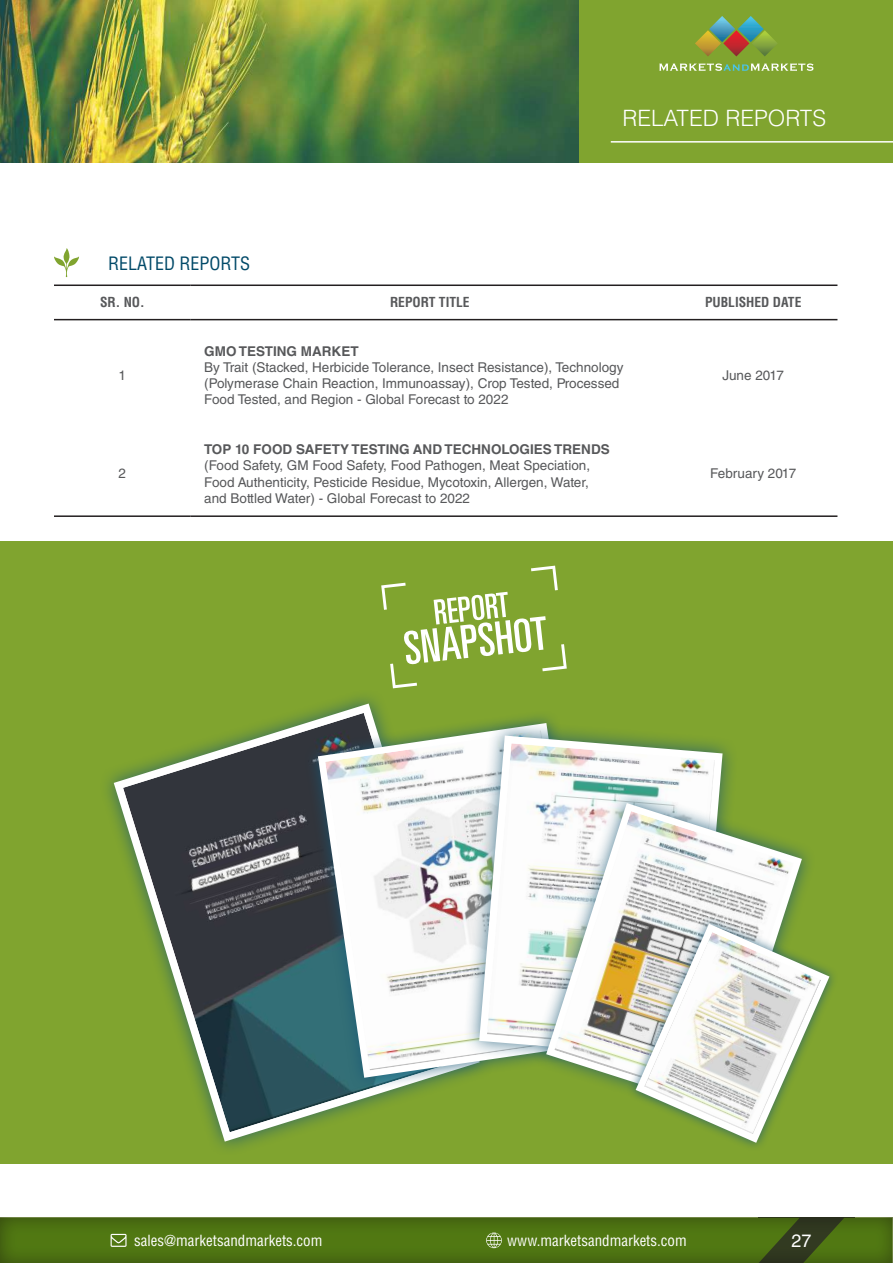
<style>
.page{position:relative;width:893px;height:1263px;background:#fff}
.page>*{position:absolute;margin:0;border:0;box-sizing:border-box;transform-origin:0 0}
.t1{font:300 22.5px "Helvetica LT Std";color:#fff}
.t2{font:condensed 18px "Helvetica LT Std";color:#014968}
.t3{font:18px "Helvetica LT Std";color:#fff}
.t4{font:condensed 15px "Helvetica LT Std";color:#fff}
.t5{font:13.5px/16.2px "Helvetica LT Std";color:#57585a}
.t6{font:700 13.5px "Helvetica LT Std";color:#57585a}
.t7{font:700 condensed 13.5px "Helvetica LT Std";color:#57585a}
</style>
<div class="page">
<img style="left:0;top:0;width:580px;height:162px">
<div style="left:580px;top:0;width:313px;height:162px;background:#80a42f"></div>
<hr style="left:611px;top:141px;width:282px;height:2px;background:#fff">
<svg style="left:695px;top:16px;width:82px;height:40px"></svg>
<svg style="left:659px;top:63px;width:154px;height:8px"></svg>
<div style="left:0;top:1216px;width:893px;height:47px;background:#231f20;opacity:.75"></div>
<svg style="left:0;top:1218px;width:892px;height:45px"></svg>
<svg style="left:54px;top:248px;width:25px;height:29px"></svg>
<hr style="left:54px;top:284px;width:137px;height:2px;background:#231f20">
<hr style="left:191px;top:284px;width:478px;height:2px;background:#231f20">
<hr style="left:669px;top:284px;width:168px;height:2px;background:#231f20">
<hr style="left:54px;top:319px;width:137px;height:1px;background:#231f20">
<hr style="left:191px;top:319px;width:478px;height:1px;background:#231f20">
<hr style="left:669px;top:319px;width:168px;height:1px;background:#231f20">
<hr style="left:54px;top:515px;width:137px;height:2px;background:#231f20">
<hr style="left:191px;top:515px;width:478px;height:2px;background:#231f20">
<hr style="left:669px;top:515px;width:168px;height:2px;background:#231f20">
<div style="left:0;top:542px;width:893px;height:622px;background:#80a42f"></div>
<svg style="left:381px;top:566px;width:186px;height:122px"></svg>
<svg style="left:109px;top:699px;width:307px;height:447px"></svg>
<div style="left:305px;top:710px;width:301px;height:381px;background:#175775;opacity:.8"></div>
<svg style="left:314px;top:719px;width:219px;height:362px"></svg>
<div style="left:463px;top:719px;width:275px;height:356px;background:#175775;opacity:.8"></div>
<svg style="left:475px;top:732px;width:251px;height:331px"></svg>
<div style="left:533px;top:789px;width:283px;height:335px;background:#175775;opacity:.8"></div>
<svg style="left:542px;top:799px;width:264px;height:315px"></svg>
<div style="left:627px;top:915px;width:211px;height:237px;background:#175775;opacity:.8"></div>
<svg style="left:631px;top:919px;width:203px;height:228px"></svg>
<h1 class="t1" style="left:622px;top:104px;width:205px">RELATED REPORTS</h1>
<h2 class="t2" style="left:108px;top:252px;width:144px">RELATED REPORTS</h2>
<p class="t7" style="left:100px;top:294px;width:46px">SR. NO.</p>
<p class="t7" style="left:390px;top:294px;width:81px">REPORT TITLE</p>
<p class="t7" style="left:705px;top:294px;width:98px">PUBLISHED DATE</p>
<p class="t5" style="left:119px;top:367px;width:9px">1</p>
<p class="t5" style="left:119px;top:465px;width:9px">2</p>
<p class="t6" style="left:204px;top:343px;width:156px">GMO TESTING MARKET</p>
<p class="t5" style="left:204px;top:359px;width:421px">By Trait (Stacked, Herbicide Tolerance, Insect Resistance), Technology (Polymerase Chain Reaction, Immunoassay), Crop Tested, Processed<br>Food Tested, and Region - Global Forecast to 2022</p>
<p class="t5" style="left:723px;top:367px;width:63px">June 2017</p>
<p class="t6" style="left:204px;top:441px;width:407px">TOP 10 FOOD SAFETY TESTING AND TECHNOLOGIES TRENDS</p>
<p class="t5" style="left:204px;top:457px;width:387px;text-align:justify">(Food Safety, GM Food Safety, Food Pathogen, Meat Speciation, Food Authenticity, Pesticide Residue, Mycotoxin, Allergen, Water, and Bottled Water) - Global Forecast to 2022</p>
<p class="t5" style="left:710px;top:465px;width:88px">February 2017</p>
<p class="t4" style="left:134px;top:1231px;width:190px">sales@marketsandmarkets.com</p>
<p class="t4" style="left:507px;top:1231px;width:181px">www.marketsandmarkets.com</p>
<h2 class="t3" style="left:791px;top:1230px;width:22px">27</h2>
</div>
